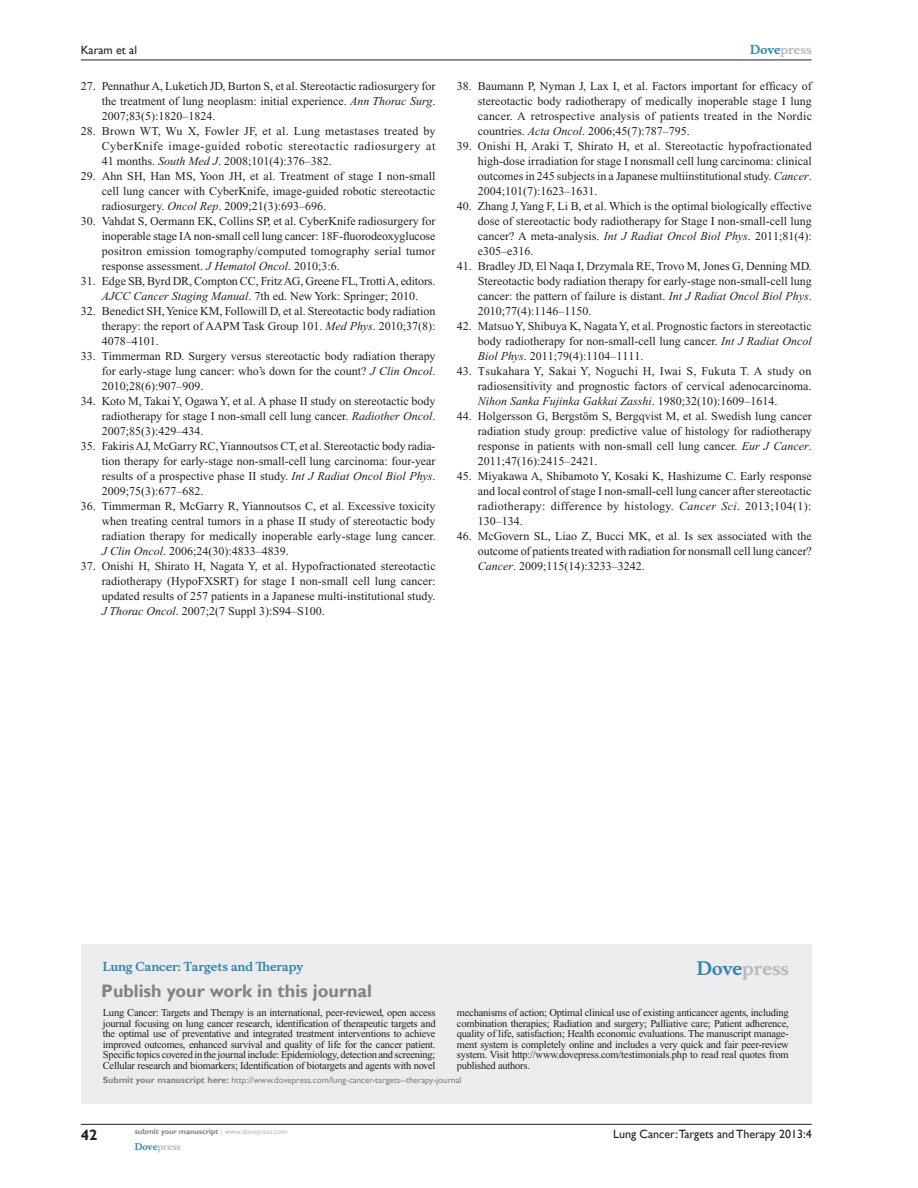
<style>
.page{position:relative;width:918px;height:1188px;background:#fff}
.page>*{position:absolute;margin:0;border:0;box-sizing:border-box;transform-origin:0 0}
.PromBx-H1{font:700 18px "Gill Sans";color:#808285}
.PromBx-Brand{font:700 18px "Musee";color:#b8b9bc}
.t1{font:700 15px "Gill Sans";color:#231f20}
.RefNL2{font:12px/15px "Times New Roman";color:#231f20;text-align:justify}
.t2{font:12px "Gill Sans";color:#231f20}
.PromBx-JrnlName{font:700 12px "Musee";color:#3485ae}
.t3{font:700 12px "Musee";color:#b8b9bc}
.PromBx-Tx{font:10.5px/10.5px "Times New Roman";letter-spacing:-.02em;color:#231f20;text-align:justify}
.PromBx-SubmitMssWebA{font:9px "Gill Sans";color:#808285}
.t4{font:700 9px "Musee";color:#b8b9bc}
.t5{font:700 7.5px "Gill Sans";color:#808285}
.s1{font-style:italic}
.s2{color:#3485ae}
.s3{font-weight:700}
.s4{font-weight:400;color:#b8b9bc}
</style>
<div class="page">
<div style="left:81px;top:944px;width:731px;height:159px;background:#ececee"></div>
<hr style="left:81px;top:1124px;width:731px;height:1px;background:#231f20">
<hr style="left:81px;top:60px;width:731px;height:1px;background:#231f20">
<p class="t2" style="left:81px;top:43px;width:58px">Karam et al</p>
<p class="RefNL2" style="left:102px;top:79px;width:335px;text-indent:-21px">27. Pennathur A, Luketich JD, Burton S, et al. Stereotactic radiosurgery for the treatment of lung neoplasm: initial experience. <span class="s1">Ann Thorac Surg</span>.<br>2007;83(5):1820–1824.</p>
<p class="RefNL2" style="left:102px;top:124px;width:335px;text-indent:-21px">28. Brown WT, Wu X, Fowler JF, et al. Lung metastases treated by CyberKnife image-guided robotic stereotactic radiosurgery at 41 months. <span class="s1">South Med J</span>. 2008;101(4):376–382.</p>
<p class="RefNL2" style="left:102px;top:169px;width:335px;text-indent:-21px">29. Ahn SH, Han MS, Yoon JH, et al. Treatment of stage I non-small cell lung cancer with CyberKnife, image-guided robotic stereotactic radiosurgery. <span class="s1">Oncol Rep</span>. 2009;21(3):693–696.</p>
<p class="RefNL2" style="left:102px;top:214px;width:335px;text-indent:-21px">30. Vahdat S, Oermann EK, Collins SP, et al. CyberKnife radiosurgery for inoperable stage IA non-small cell lung cancer: 18F-fluorodeoxyglucose positron emission tomography/computed tomography serial tumor response assessment. <span class="s1">J Hematol Oncol</span>. 2010;3:6.</p>
<p class="RefNL2" style="left:81px;top:274px;width:356px;text-align:center">31. Edge SB, Byrd DR, Compton CC, Fritz AG, Greene FL, Trotti A, editors.<br><span class="s1">AJCC Cancer Staging Manual</span>. 7th ed. New York: Springer; 2010.</p>
<p class="RefNL2" style="left:102px;top:304px;width:335px;text-indent:-21px">32. Benedict SH, Yenice KM, Followill D, et al. Stereotactic body radiation therapy: the report of AAPM Task Group 101. <span class="s1">Med Phys</span>. 2010;37(8):<br>4078–4101.</p>
<p class="RefNL2" style="left:102px;top:349px;width:335px;text-indent:-21px">33. Timmerman RD. Surgery versus stereotactic body radiation therapy for early-stage lung cancer: who’s down for the count? <span class="s1">J Clin Oncol</span>.<br>2010;28(6):907–909.</p>
<p class="RefNL2" style="left:102px;top:394px;width:335px;text-indent:-21px">34. Koto M, Takai Y, Ogawa Y, et al. A phase II study on stereotactic body radiotherapy for stage I non-small cell lung cancer. <span class="s1">Radiother Oncol</span>.<br>2007;85(3):429–434.</p>
<p class="RefNL2" style="left:102px;top:439px;width:335px;text-indent:-21px">35. Fakiris AJ, McGarry RC, Yiannoutsos CT, et al. Stereotactic body radia&shy;tion therapy for early-stage non-small-cell lung carcinoma: four-year results of a prospective phase II study. <span class="s1">Int J Radiat Oncol Biol Phys</span>.<br>2009;75(3):677–682.</p>
<p class="RefNL2" style="left:102px;top:499px;width:336px;text-indent:-21px">36. Timmerman R, McGarry R, Yiannoutsos C, et al. Excessive toxicity when treating central tumors in a phase II study of stereotactic body radiation therapy for medically inoperable early-stage lung cancer.<br><span class="s1">J Clin Oncol</span>. 2006;24(30):4833–4839.</p>
<p class="RefNL2" style="left:102px;top:559px;width:335px;text-indent:-21px">37. Onishi H, Shirato H, Nagata Y, et al. Hypofractionated stereotactic radiotherapy (HypoFXSRT) for stage I non-small cell lung cancer: updated results of 257 patients in a Japanese multi-institutional study.<br><span class="s1">J Thorac Oncol</span>. 2007;2(7 Suppl 3):S94–S100.</p>
<p class="t3" style="left:750px;top:43px;width:63px"><span class="s2">Dove</span>press</p>
<p class="RefNL2" style="left:478px;top:79px;width:336px;text-indent:-21px">38. Baumann P, Nyman J, Lax I, et al. Factors important for efficacy of stereotactic body radiotherapy of medically inoperable stage I lung cancer. A retrospective analysis of patients treated in the Nordic countries. <span class="s1">Acta Oncol</span>. 2006;45(7):787–795.</p>
<p class="RefNL2" style="left:478px;top:139px;width:335px;text-indent:-21px">39. Onishi H, Araki T, Shirato H, et al. Stereotactic hypofractionated high-dose irradiation for stage I nonsmall cell lung carcinoma: clinical outcomes in 245 subjects in a Japanese multiinstitutional study. <span class="s1">Cancer</span>.<br>2004;101(7):1623–1631.</p>
<p class="RefNL2" style="left:478px;top:199px;width:335px;text-indent:-21px">40. Zhang J, Yang F, Li B, et al. Which is the optimal biologically effective dose of stereotactic body radiotherapy for Stage I non-small-cell lung cancer? A meta-analysis. <span class="s1">Int J Radiat Oncol Biol Phys</span>. 2011;81(4): e305–e316.</p>
<p class="RefNL2" style="left:478px;top:259px;width:335px;text-indent:-21px">41. Bradley JD, El Naqa I, Drzymala RE, Trovo M, Jones G, Denning MD.<br>Stereotactic body radiation therapy for early-stage non-small-cell lung cancer: the pattern of failure is distant. <span class="s1">Int J Radiat Oncol Biol Phys</span>.<br>2010;77(4):1146–1150.</p>
<p class="RefNL2" style="left:478px;top:319px;width:335px;text-indent:-21px">42. Matsuo Y, Shibuya K, Nagata Y, et al. Prognostic factors in stereotactic body radiotherapy for non-small-cell lung cancer. <span class="s1">Int J Radiat Oncol Biol Phys</span>. 2011;79(4):1104–1111.</p>
<p class="RefNL2" style="left:478px;top:364px;width:335px;text-indent:-21px">43. Tsukahara Y, Sakai Y, Noguchi H, Iwai S, Fukuta T. A study on radiosensitivity and prognostic factors of cervical adenocarcinoma.<br><span class="s1">Nihon Sanka Fujinka Gakkai Zasshi</span>. 1980;32(10):1609–1614.</p>
<p class="RefNL2" style="left:478px;top:409px;width:335px;text-indent:-21px">44. Holgersson G, Bergstöm S, Bergqvist M, et al. Swedish lung cancer radiation study group: predictive value of histology for radiotherapy response in patients with non-small cell lung cancer. <span class="s1">Eur J Cancer</span>.<br>2011;47(16):2415–2421.</p>
<p class="RefNL2" style="left:478px;top:469px;width:335px;text-indent:-21px">45. Miyakawa A, Shibamoto Y, Kosaki K, Hashizume C. Early response and local control of stage I non-small-cell lung cancer after stereotactic radiotherapy: difference by histology. <span class="s1">Cancer Sci</span>. 2013;104(1):<br>130–134.</p>
<p class="RefNL2" style="left:478px;top:529px;width:335px;text-indent:-21px">46. McGovern SL, Liao Z, Bucci MK, et al. Is sex associated with the outcome of patients treated with radiation for nonsmall cell lung cancer?<br><span class="s1">Cancer</span>. 2009;115(14):3233–3242.</p>
<p class="PromBx-JrnlName" style="left:103px;top:959px;width:202px">Lung Cancer: Targets and Therapy</p>
<p class="PromBx-H1" style="left:101px;top:980px;width:272px">Publish your work in this journal</p>
<p class="PromBx-Brand" style="left:697px;top:958px;width:94px"><span class="s2">Dove</span>press</p>
<p class="PromBx-Tx" style="left:103px;top:1007px;width:334px">Lung Cancer: Targets and Therapy is an international, peer-reviewed, open access journal focusing on lung cancer research, identification of therapeutic targets and the optimal use of preventative and integrated treatment interventions to achieve improved outcomes, enhanced survival and quality of life for the cancer patient.<br>Specific topics covered in the journal include: Epidemiology, detection and screening; Cellular research and biomarkers; Identification of biotargets and agents with novel</p>
<p class="PromBx-Tx" style="left:457px;top:1007px;width:333px">mechanisms of action; Optimal clinical use of existing anticancer agents, including combination therapies; Radiation and surgery; Palliative care; Patient adherence, quality of life, satisfaction; Health economic evaluations. The manuscript manage&shy;ment system is completely online and includes a very quick and fair peer-review system. Visit http://www.dovepress.com/testimonials.php to read real quotes from published authors.</p>
<p class="PromBx-SubmitMssWebA" style="left:103px;top:1075px;width:360px"><span class="s3">Submit your manuscript here:</span> http://www.dovepress.com/lung-cancer-targets--therapy-journal</p>
<p class="t1" style="left:81px;top:1126px;width:18px">42</p>
<p class="t5" style="left:135px;top:1127px;width:154px">submit your manuscript <span class="s4">| www.dovepress.com</span></p>
<p class="t4" style="left:135px;top:1141px;width:48px"><span class="s2">Dove</span>press</p>
<p class="t2" style="left:613px;top:1127px;width:200px">Lung Cancer:Targets and Therapy 2013:4</p>
</div>
